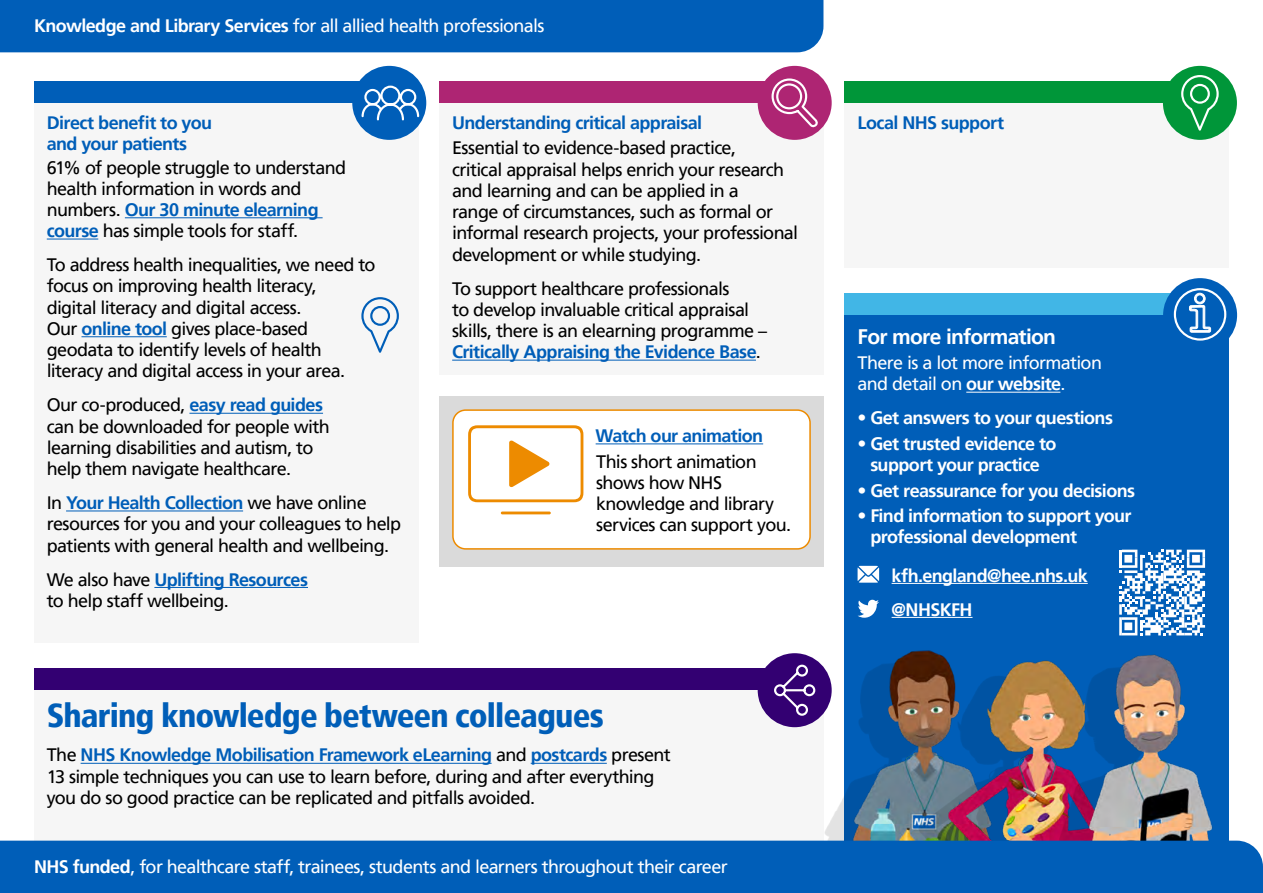
<style>
.page{position:relative;width:1263px;height:893px;background:#fff}
.page>*{position:absolute;margin:0;border:0;box-sizing:border-box;transform-origin:0 0}
.t1{font:900 condensed 33px "Frutiger LT Pro";letter-spacing:-.03em;color:#005eb8}
.t2{font:700 21px "Frutiger LT Pro";letter-spacing:-.035em;color:#fff}
.t3{font:18px/21.3px "Frutiger LT Pro";letter-spacing:-.035em;color:#000}
.t4{font:18px/21.3px "Frutiger LT Pro";letter-spacing:-.035em;color:#fff}
.t5{font:700 18px/21.3px "Frutiger LT Pro";letter-spacing:-.035em;color:#fff}
.t6{font:700 18px/21.3px "Frutiger LT Pro";letter-spacing:-.035em;color:#005eb8}
.s1{font-weight:700}
.s2{font-weight:700;color:#005eb8}
</style>
<div class="page">
<div style="left:845px;top:315px;width:384px;height:526px;background:#005eb8"></div>
<hr style="left:966px;top:392px;width:94px;height:1px;background:#fff">
<hr style="left:891px;top:583px;width:197px;height:1px;background:#fff">
<hr style="left:891px;top:617px;width:81px;height:1px;background:#fff">
<svg style="left:857px;top:566px;width:22px;height:17px"></svg>
<svg style="left:858px;top:600px;width:21px;height:18px"></svg>
<svg style="left:1119px;top:550px;width:86px;height:85px"></svg>
<div style="left:845px;top:294px;width:384px;height:21px;background:#41b6e6"></div>
<div style="left:1163px;top:278px;width:74px;height:74px;background:#005eb8;border-radius:50%"></div>
<div style="left:1174px;top:288px;width:52px;height:53px;border:2px solid #fff;border-radius:50%"></div>
<svg style="left:1189px;top:293px;width:22px;height:39px"></svg>
<div style="left:34px;top:690px;width:789px;height:151px;background:#f6f6f6"></div>
<hr style="left:81px;top:763px;width:411px;height:1px;background:#005eb8">
<hr style="left:531px;top:763px;width:76px;height:1px;background:#005eb8">
<div style="left:34px;top:103px;width:384px;height:540px;background:#f6f6f6"></div>
<hr style="left:125px;top:217px;width:198px;height:1px;background:#005eb8">
<hr style="left:47px;top:239px;width:51px;height:1px;background:#005eb8">
<hr style="left:81px;top:336px;width:86px;height:1px;background:#005eb8">
<hr style="left:189px;top:413px;width:134px;height:1px;background:#005eb8">
<hr style="left:66px;top:510px;width:177px;height:1px;background:#005eb8">
<hr style="left:154px;top:587px;width:154px;height:1px;background:#005eb8">
<div style="left:34px;top:81px;width:384px;height:22px;background:#005eb8"></div>
<div style="left:34px;top:669px;width:789px;height:21px;background:#330072"></div>
<div style="left:352px;top:66px;width:74px;height:74px;background:#005eb8;border-radius:50%"></div>
<svg style="left:361px;top:85px;width:59px;height:36px"></svg>
<svg style="left:361px;top:297px;width:38px;height:56px"></svg>
<div style="left:439px;top:103px;width:384px;height:272px;background:#f6f6f6"></div>
<hr style="left:452px;top:360px;width:304px;height:1px;background:#005eb8">
<div style="left:439px;top:397px;width:384px;height:170px;background:#dadada"></div>
<div style="left:453px;top:410px;width:357px;height:139px;background:#fff;border-radius:13px"></div>
<hr style="left:596px;top:443px;width:167px;height:1px;background:#005eb8">
<svg style="left:468px;top:425px;width:115px;height:89px"></svg>
<div style="left:452px;top:409px;width:359px;height:141px;border:2px solid #ed8b00;border-radius:13px"></div>
<div style="left:439px;top:81px;width:384px;height:22px;background:#ae2573"></div>
<div style="left:758px;top:66px;width:74px;height:74px;background:#ae2573;border-radius:50%"></div>
<svg style="left:771px;top:78px;width:47px;height:49px"></svg>
<div style="left:758px;top:653px;width:74px;height:74px;background:#330072;border-radius:50%"></div>
<svg style="left:774px;top:667px;width:23px;height:46px"></svg>
<img style="left:797px;top:633px;width:62px;height:208px">
<img style="left:859px;top:634px;width:290px;height:207px">
<img style="left:1018px;top:636px;width:223px;height:205px">
<div style="left:845px;top:81px;width:384px;height:22px;background:#009639"></div>
<div style="left:845px;top:103px;width:384px;height:164px;background:#f6f6f6"></div>
<div style="left:1163px;top:66px;width:74px;height:74px;background:#009639;border-radius:50%"></div>
<svg style="left:1180px;top:75px;width:40px;height:60px"></svg>
<div style="left:0;top:841px;width:1263px;height:52px;background:#005eb8"></div>
<div style="left:0;top:0;width:823px;height:52px;background:#005eb8"></div>
<p class="t4" style="left:34px;top:16px;width:512px"><span class="s1">Knowledge and Library Services</span> for all allied health professionals</p>
<p class="t6" style="left:47px;top:112px;width:167px">Direct benefit to you and your patients</p>
<p class="t3" style="left:47px;top:157px;width:301px">61% of people struggle to understand health information in words and numbers. <span class="s2">Our 30 minute elearning course</span> has simple tools for staff.</p>
<p class="t3" style="left:47px;top:254px;width:330px">To address health inequalities, we need to focus on improving health literacy,<br>digital literacy and digital access.<br>Our <span class="s2">online tool</span> gives place-based geodata to identify levels of health literacy and digital access in your area.</p>
<p class="t3" style="left:47px;top:395px;width:285px">Our co-produced, <span class="s2">easy read guides </span>can be downloaded for people with learning disabilities and autism, to help them navigate healthcare.</p>
<p class="t3" style="left:47px;top:492px;width:356px">In <span class="s2">Your Health Collection</span> we have online resources for you and your colleagues to help patients with general health and wellbeing.</p>
<p class="t3" style="left:47px;top:569px;width:263px">We also have <span class="s2">Uplifting Resources </span>to help staff wellbeing.</p>
<p class="t6" style="left:452px;top:112px;width:252px">Understanding critical appraisal</p>
<p class="t3" style="left:452px;top:138px;width:347px">Essential to evidence-based practice,<br>critical appraisal helps enrich your research and learning and can be applied in a<br>range of circumstances, such as formal or informal research projects, your professional development or while studying.</p>
<p class="t3" style="left:452px;top:278px;width:316px">To support healthcare professionals<br>to develop invaluable critical appraisal skills, there is an elearning programme – <span class="s2">Critically Appraising the Evidence Base</span>.</p>
<p class="t6" style="left:596px;top:425px;width:169px">Watch our animation</p>
<p class="t3" style="left:596px;top:451px;width:196px">This short animation shows how NHS knowledge and library services can support you.</p>
<h1 class="t1" style="left:47px;top:696px;width:558px">Sharing knowledge between colleagues</h1>
<p class="t3" style="left:47px;top:745px;width:625px">The <span class="s2">NHS Knowledge Mobilisation Framework eLearning</span> and <span class="s2">postcards</span> present<br>13 simple techniques you can use to learn before, during and after everything you do so good practice can be replicated and pitfalls avoided.</p>
<p class="t4" style="left:34px;top:856px;width:695px"><span class="s1">NHS funded</span>, for healthcare staff, trainees, students and learners throughout their career</p>
<p class="t6" style="left:857px;top:112px;width:148px">Local NHS support</p>
<p class="t2" style="left:857px;top:324px;width:200px">For more information</p>
<p class="t4" style="left:857px;top:352px;width:246px">There is a lot more information and detail on <span class="s1">our website</span>.</p>
<p class="t5" style="left:857px;top:407px;width:257px">• Get answers to your questions</p>
<p class="t5" style="left:857px;top:433px;width:200px;text-align:center">• Get trusted evidence to support your practice</p>
<p class="t5" style="left:857px;top:480px;width:279px">• Get reassurance for you decisions</p>
<p class="t5" style="left:870px;top:505px;width:263px;text-indent:-13px">• Find information to support your professional development</p>
<p class="t5" style="left:891px;top:558px;width:198px;line-height:34px">kfh.england@hee.nhs.uk @NHSKFH</p>
</div>
